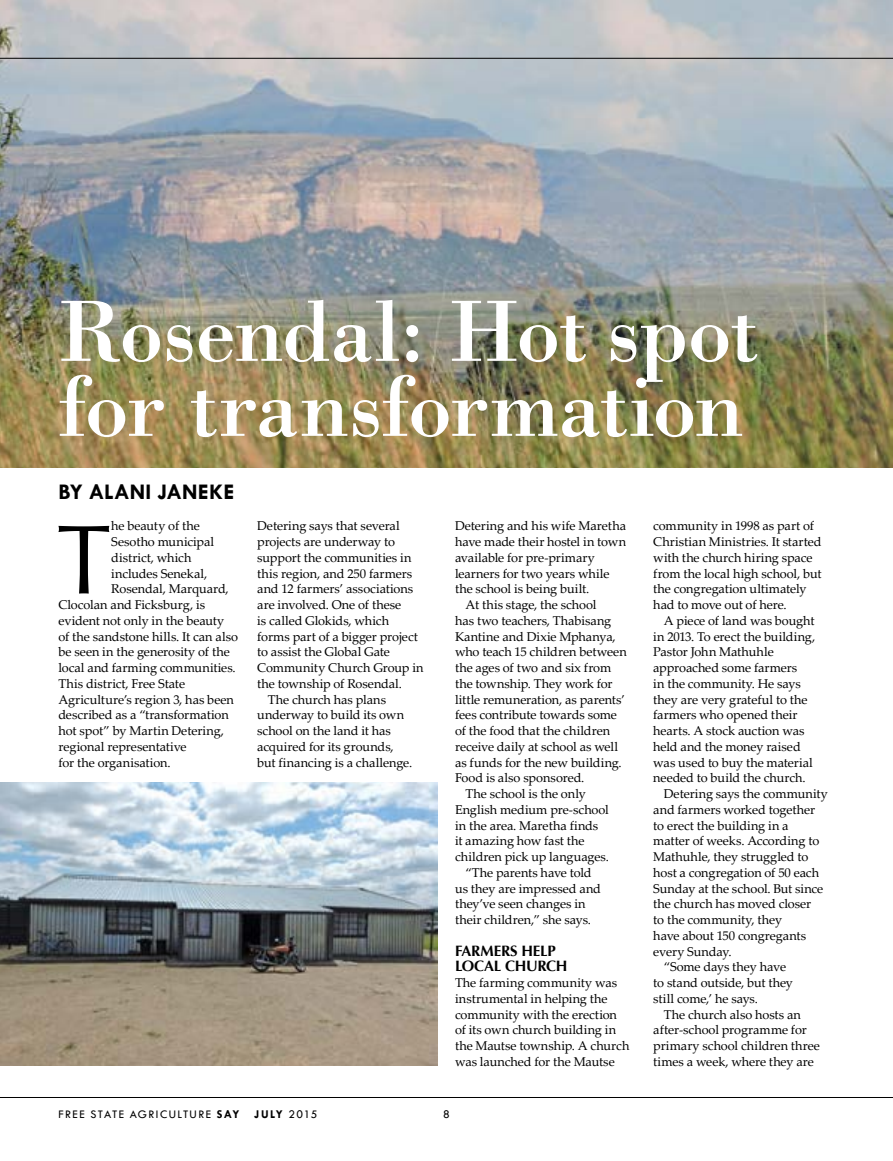
<style>
.page{position:relative;width:893px;height:1161px;background:#fff}
.page>*{position:absolute;margin:0;border:0;box-sizing:border-box;transform-origin:0 0}
.t1{font:98.55px "Optima";color:#000}
.t2{font:90px/75px "Bodoni BT";letter-spacing:-.02em;color:#fff}
.t3{font:700 22.5px "Tw Cen";color:#000}
.t4{font:700 15px/15.8px "Optima";letter-spacing:-.02em;color:#000}
.t5{font:12.75px/15.8px "Palatino Linotype";letter-spacing:-.005em;color:#000}
.t6{font:12px "Tw Cen";letter-spacing:.115em;color:#000}
.s1{font-weight:700}
</style>
<div class="page">
<img style="left:0;top:0;width:893px;height:467px">
<img style="left:0;top:782px;width:438px;height:284px">
<hr style="left:0;top:1097px;width:893px;height:1px;background:#000">
<hr style="left:0;top:58px;width:893px;height:1px;background:#000">
<h2 class="t2" style="left:58px;top:293px;width:702px">Rosendal: Hot spot for transformation</h2>
<h3 class="t3" style="left:58px;top:478px;width:177px">BY ALANI JANEKE</h3>
<h1 class="t1" style="left:56px;top:503px;width:56px">T</h1>
<p class="t5" style="left:111px;top:518px;width:90px">he beauty of the</p>
<p class="t5" style="left:111px;top:533px;width:104px">Sesotho municipal</p>
<p class="t5" style="left:111px;top:549px;width:82px">district, which</p>
<p class="t5" style="left:111px;top:565px;width:97px">includes Senekal,</p>
<p class="t5" style="left:111px;top:581px;width:119px">Rosendal, Marquard,</p>
<p class="t5" style="left:58px;top:596px;width:148px">Clocolan and Ficksburg, is</p>
<p class="t5" style="left:58px;top:612px;width:167px">evident not only in the beauty</p>
<p class="t5" style="left:58px;top:628px;width:181px">of the sandstone hills. It can also</p>
<p class="t5" style="left:58px;top:644px;width:173px">be seen in the generosity of the</p>
<p class="t5" style="left:58px;top:659px;width:179px">local and farming communities.</p>
<p class="t5" style="left:58px;top:675px;width:128px">This district, Free State</p>
<p class="t5" style="left:58px;top:691px;width:177px">Agriculture’s region 3, has been</p>
<p class="t5" style="left:58px;top:707px;width:172px">described as a “transformation</p>
<p class="t5" style="left:58px;top:722px;width:167px">hot spot” by Martin Detering,</p>
<p class="t5" style="left:58px;top:738px;width:130px">regional representative</p>
<p class="t5" style="left:58px;top:754px;width:114px">for the organisation.</p>
<p class="t5" style="left:257px;top:518px;width:144px">Detering says that several</p>
<p class="t5" style="left:257px;top:533px;width:139px">projects are underway to</p>
<p class="t5" style="left:257px;top:549px;width:156px">support the communities in</p>
<p class="t5" style="left:257px;top:565px;width:156px">this region, and 250 farmers</p>
<p class="t5" style="left:257px;top:581px;width:158px">and 12 farmers’ associations</p>
<p class="t5" style="left:257px;top:596px;width:146px">are involved. One of these</p>
<p class="t5" style="left:257px;top:612px;width:133px">is called Glokids, which</p>
<p class="t5" style="left:257px;top:628px;width:162px">forms part of a bigger project</p>
<p class="t5" style="left:257px;top:644px;width:134px">to assist the Global Gate</p>
<p class="t5" style="left:257px;top:659px;width:168px">Community Church Group in</p>
<p class="t5" style="left:257px;top:675px;width:146px">the township of Rosendal.</p>
<p class="t5" style="left:268px;top:691px;width:120px">The church has plans</p>
<p class="t5" style="left:257px;top:706px;width:148px">underway to build its own</p>
<p class="t5" style="left:257px;top:722px;width:135px">school on the land it has</p>
<p class="t5" style="left:257px;top:738px;width:138px">acquired for its grounds,</p>
<p class="t5" style="left:257px;top:754px;width:156px">but financing is a challenge.</p>
<p class="t5" style="left:455px;top:518px;width:173px">Detering and his wife Maretha</p>
<p class="t5" style="left:455px;top:533px;width:173px">have made their hostel in town</p>
<p class="t5" style="left:455px;top:549px;width:141px">available for pre-primary</p>
<p class="t5" style="left:455px;top:565px;width:156px">learners for two years while</p>
<p class="t5" style="left:455px;top:581px;width:136px">the school is being built.</p>
<p class="t5" style="left:466px;top:596px;width:132px">At this stage, the school</p>
<p class="t5" style="left:455px;top:612px;width:158px">has two teachers, Thabisang</p>
<p class="t5" style="left:455px;top:628px;width:162px">Kantine and Dixie Mphanya,</p>
<p class="t5" style="left:455px;top:644px;width:173px">who teach 15 children between</p>
<p class="t5" style="left:455px;top:659px;width:158px">the ages of two and six from</p>
<p class="t5" style="left:455px;top:675px;width:159px">the township. They work for</p>
<p class="t5" style="left:455px;top:691px;width:172px">little remuneration, as parents’</p>
<p class="t5" style="left:455px;top:707px;width:164px">fees contribute towards some</p>
<p class="t5" style="left:455px;top:722px;width:157px">of the food that the children</p>
<p class="t5" style="left:455px;top:738px;width:165px">receive daily at school as well</p>
<p class="t5" style="left:455px;top:754px;width:168px">as funds for the new building.</p>
<p class="t5" style="left:455px;top:770px;width:131px">Food is also sponsored.</p>
<p class="t5" style="left:466px;top:785px;width:122px">The school is the only</p>
<p class="t5" style="left:455px;top:801px;width:155px">English medium pre-school</p>
<p class="t5" style="left:455px;top:817px;width:145px">in the area. Maretha finds</p>
<p class="t5" style="left:455px;top:833px;width:131px">it amazing how fast the</p>
<p class="t5" style="left:455px;top:848px;width:156px">children pick up languages.</p>
<p class="t5" style="left:466px;top:864px;width:128px">“The parents have told</p>
<p class="t5" style="left:455px;top:880px;width:148px">us they are impressed and</p>
<p class="t5" style="left:455px;top:895px;width:132px">they’ve seen changes in</p>
<p class="t5" style="left:455px;top:911px;width:138px">their children,” she says.</p>
<p class="t4" style="left:455px;top:943px;width:114px">FARMERS HELP<br>LOCAL CHURCH</p>
<p class="t5" style="left:455px;top:974px;width:176px">The farming community was instrumental in helping the community with the erection of its own church building in the Mautse township. A church was launched for the Mautse</p>
<p class="t6" style="left:58px;top:1106px;width:261px">FREE STATE AGRICULTURE <span class="s1">SAY JULY</span> 2015</p>
<p class="t6" style="left:443px;top:1106px;width:8px">8</p>
<p class="t5" style="left:653px;top:518px;width:170px">community in 1998 as part of<br>Christian Ministries. It started with the church hiring space from the local high school, but the congregation ultimately had to move out of here.</p>
<p class="t5" style="left:664px;top:612px;width:152px">A piece of land was bought</p>
<p class="t5" style="left:653px;top:628px;width:164px">in 2013. To erect the building,</p>
<p class="t5" style="left:653px;top:644px;width:122px">Pastor John Mathuhle</p>
<p class="t5" style="left:653px;top:659px;width:145px">approached some farmers</p>
<p class="t5" style="left:653px;top:675px;width:149px">in the community. He says</p>
<p class="t5" style="left:653px;top:691px;width:156px">they are very grateful to the</p>
<p class="t5" style="left:653px;top:707px;width:146px">farmers who opened their</p>
<p class="t5" style="left:653px;top:722px;width:153px">hearts. A stock auction was</p>
<p class="t5" style="left:653px;top:738px;width:149px">held and the money raised</p>
<p class="t5" style="left:653px;top:754px;width:161px">was used to buy the material</p>
<p class="t5" style="left:653px;top:770px;width:154px">needed to build the church.</p>
<p class="t5" style="left:664px;top:785px;width:166px">Detering says the community</p>
<p class="t5" style="left:653px;top:801px;width:163px">and farmers worked together</p>
<p class="t5" style="left:653px;top:817px;width:137px">to erect the building in a</p>
<p class="t5" style="left:653px;top:832px;width:168px">matter of weeks. According to</p>
<p class="t5" style="left:653px;top:848px;width:157px">Mathuhle, they struggled to</p>
<p class="t5" style="left:653px;top:864px;width:167px">host a congregation of 50 each</p>
<p class="t5" style="left:653px;top:880px;width:172px">Sunday at the school. But since</p>
<p class="t5" style="left:653px;top:895px;width:159px">the church has moved closer</p>
<p class="t5" style="left:653px;top:911px;width:130px">to the community, they</p>
<p class="t5" style="left:653px;top:927px;width:154px">have about 150 congregants</p>
<p class="t5" style="left:653px;top:943px;width:80px">every Sunday.</p>
<p class="t5" style="left:664px;top:958px;width:124px">“Some days they have</p>
<p class="t5" style="left:653px;top:974px;width:141px">to stand outside, but they</p>
<p class="t5" style="left:653px;top:990px;width:106px">still come,’ he says.</p>
<p class="t5" style="left:664px;top:1006px;width:139px">The church also hosts an</p>
<p class="t5" style="left:653px;top:1021px;width:155px">after-school programme for</p>
<p class="t5" style="left:653px;top:1037px;width:168px">primary school children three</p>
<p class="t5" style="left:653px;top:1053px;width:162px">times a week, where they are</p>
</div>
